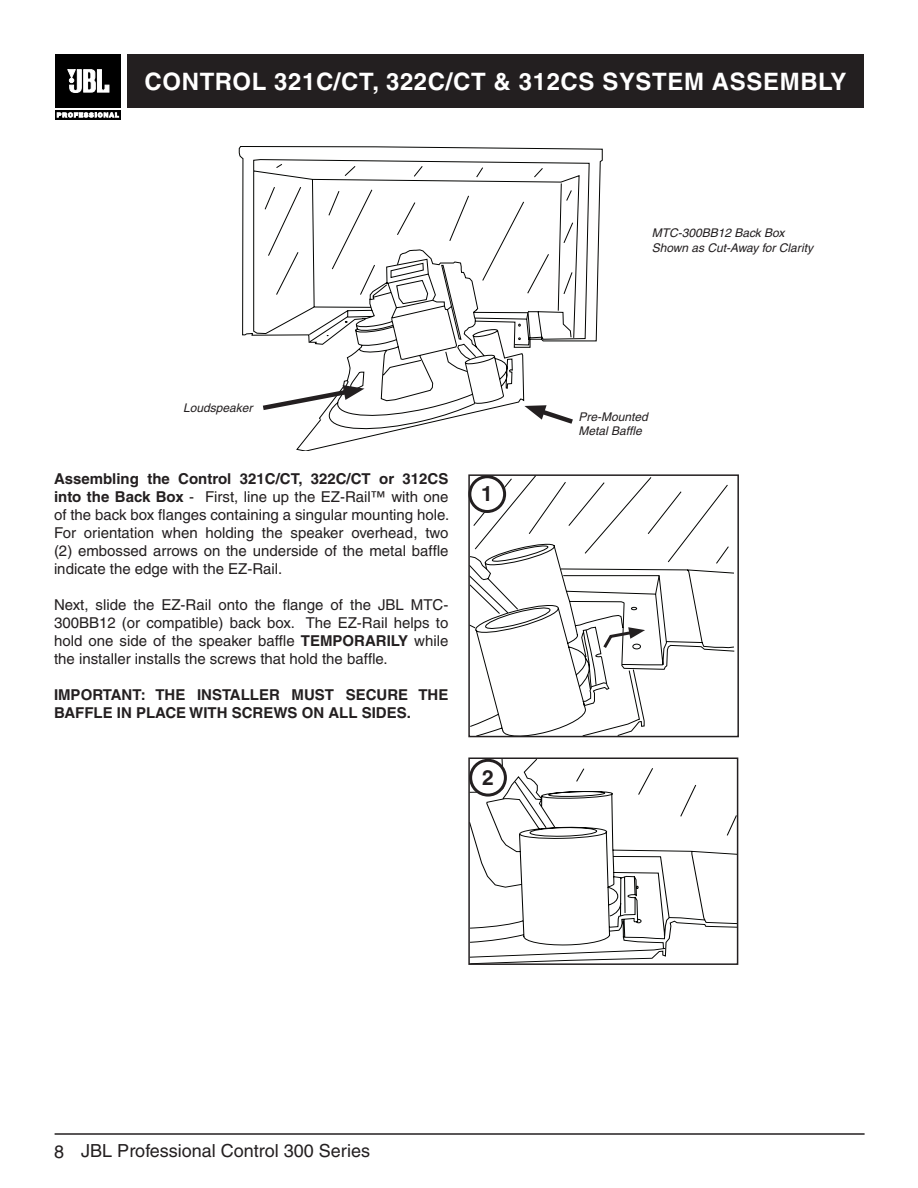
<style>
.page{position:relative;width:918px;height:1188px;background:#fff}
.page>*{position:absolute;margin:0;border:0;box-sizing:border-box;transform-origin:0 0}
.t1{font:700 24px "Helvetica";letter-spacing:.025em;color:#fff}
.t2{font:700 21px "Helvetica";color:#231f20}
.t3{font:18px "Helvetica";color:#231f20}
.t4{font:15px/18px "Helvetica";color:#231f20;text-align:justify}
.t5{font:700 15px/18px "Helvetica";color:#231f20}
.t6{font:italic 12px/14.4px "Helvetica";color:#231f20}
.s1{font-weight:700}
</style>
<div class="page">
<div style="left:55px;top:54px;width:66px;height:54px;background:#000"></div>
<svg style="left:68px;top:70px;width:41px;height:23px"></svg>
<svg style="left:55px;top:110px;width:66px;height:10px"></svg>
<svg style="left:57px;top:113px;width:62px;height:4px"></svg>
<hr style="left:55px;top:1133px;width:810px;height:2px;background:#231f20">
<div style="left:127px;top:54px;width:737px;height:54px;background:#231f20"></div>
<svg style="left:239px;top:146px;width:364px;height:304px"></svg>
<svg style="left:328px;top:188px;width:48px;height:108px"></svg>
<svg style="left:396px;top:201px;width:20px;height:35px"></svg>
<svg style="left:264px;top:186px;width:38px;height:110px"></svg>
<svg style="left:565px;top:189px;width:8px;height:13px"></svg>
<svg style="left:563px;top:221px;width:11px;height:23px"></svg>
<svg style="left:563px;top:271px;width:10px;height:24px"></svg>
<svg style="left:275px;top:163px;width:8px;height:6px"></svg>
<svg style="left:344px;top:165px;width:13px;height:12px"></svg>
<svg style="left:413px;top:165px;width:11px;height:13px"></svg>
<svg style="left:475px;top:166px;width:9px;height:12px"></svg>
<svg style="left:533px;top:167px;width:11px;height:11px"></svg>
<svg style="left:431px;top:195px;width:119px;height:178px"></svg>
<svg style="left:471px;top:477px;width:263px;height:257px"></svg>
<svg style="left:655px;top:575px;width:5px;height:20px"></svg>
<div style="left:468px;top:474px;width:271px;height:263px;border:2px solid #231f20"></div>
<svg style="left:471px;top:761px;width:264px;height:201px"></svg>
<svg style="left:624px;top:876px;width:2px;height:37px"></svg>
<div style="left:468px;top:758px;width:270px;height:207px;border:2px solid #231f20"></div>
<svg style="left:258px;top:385px;width:106px;height:28px"></svg>
<svg style="left:524px;top:404px;width:54px;height:23px"></svg>
<div style="left:471px;top:760px;width:34px;height:35px;background:#fff;border-radius:50%"></div>
<div style="left:469px;top:759px;width:38px;height:38px;border:3px solid #231f20;border-radius:50%"></div>
<svg style="left:585px;top:627px;width:60px;height:58px"></svg>
<div style="left:470px;top:477px;width:35px;height:35px;background:#fff;border-radius:50%"></div>
<div style="left:468px;top:475px;width:38px;height:38px;border:3px solid #231f20;border-radius:50%"></div>
<h1 class="t1" style="left:145px;top:67px;width:704px">CONTROL 321C/CT, 322C/CT &amp; 312CS SYSTEM ASSEMBLY</h1>
<p class="t6" style="left:183px;top:401px;width:71px">Loudspeaker</p>
<p class="t4" style="left:54px;top:470px;width:397px"><span class="s1">Assembling the Control 321C/CT, 322C/CT or 312CS into the Back Box</span> - First, line up the EZ-Rail™ with one of the back box flanges containing a singular mounting hole.<br>For orientation when holding the speaker overhead, two (2) embossed arrows on the underside of the metal baffle indicate the edge with the EZ-Rail.</p>
<p class="t4" style="left:54px;top:596px;width:396px">Next, slide the EZ-Rail onto the flange of the JBL MTC-300BB12 (or compatible) back box. The EZ-Rail helps to hold one side of the speaker baffle <span class="s1">TEMPORARILY</span> while the installer installs the screws that hold the baffle.</p>
<p class="t5" style="left:54px;top:686px;width:396px">IMPORTANT: THE INSTALLER MUST SECURE THE<br>BAFFLE IN PLACE WITH SCREWS ON ALL SIDES.</p>
<h2 class="t2" style="left:481px;top:480px;width:13px">1</h2>
<h2 class="t2" style="left:482px;top:765px;width:13px">2</h2>
<p class="t6" style="left:652px;top:226px;width:163px">MTC-300BB12 Back Box<br>Shown as Cut-Away for Clarity</p>
<p class="t6" style="left:578px;top:410px;width:71px">Pre-Mounted<br>Metal Baffle</p>
<p class="t3" style="left:54px;top:1141px;width:318px">8 JBL Professional Control 300 Series</p>
</div>
